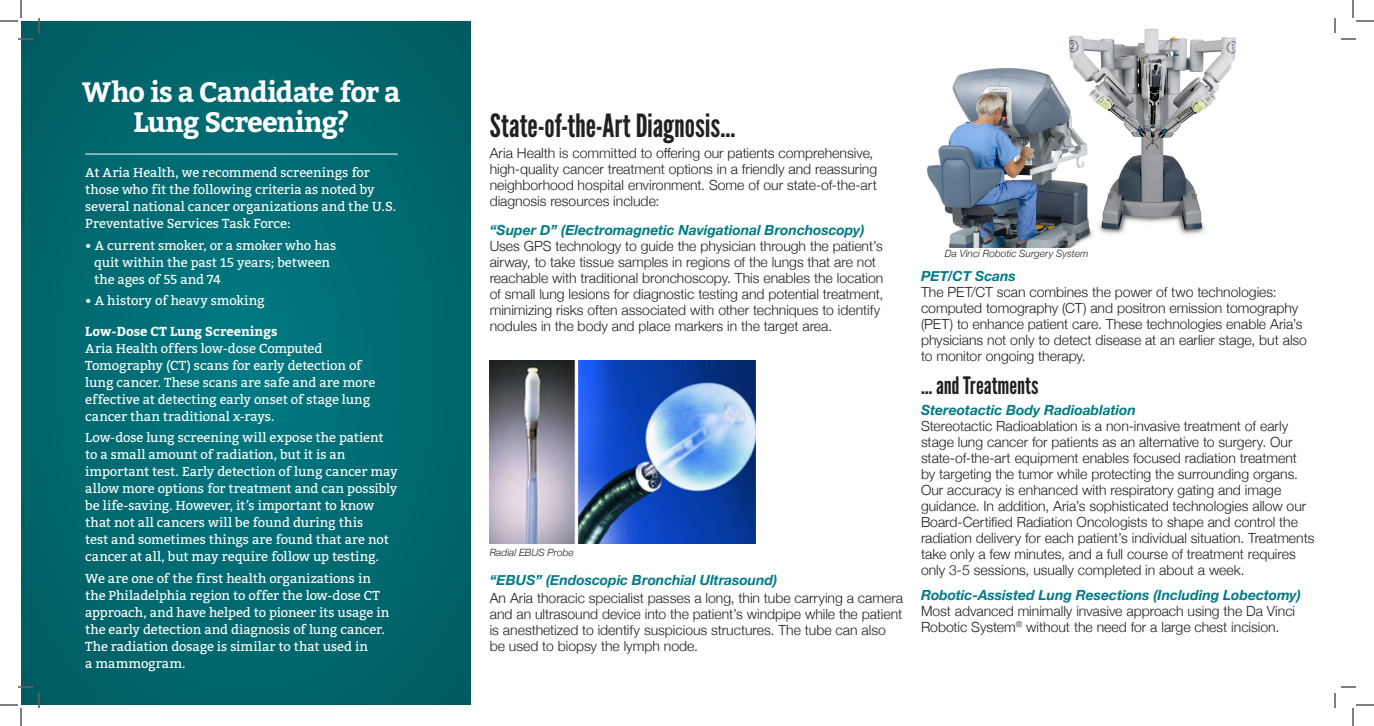
<style>
.page{position:relative;width:1374px;height:726px;background:#fff}
.page>*{position:absolute;margin:0;border:0;box-sizing:border-box;transform-origin:0 0}
.t1{font:32px "League Gothic";color:#231f20}
.t2{font:700 28px/30px "Bitter";letter-spacing:-.03em;color:#fff;text-align:center}
.t3{font:24px "League Gothic";color:#231f20}
.t4{font:300 14px/16px "Helvetica Neue";color:#231f20}
.t5{font:italic 700 14px "Helvetica Neue";letter-spacing:-.005em;color:#007b85}
.t6{font:13px/17px "Bitter";letter-spacing:-.005em;color:#fff}
.t7{font:700 13px "Bitter";letter-spacing:.005em;color:#fff}
.t8{font:italic 300 10px "Helvetica Neue";letter-spacing:.005em;color:#231f20}
</style>
<div class="page">
<svg style="left:21px;top:21px;width:450px;height:684px;background:#006970"></svg>
<hr style="left:85px;top:154px;width:313px;height:1px;background:#fff">
<img style="left:490px;top:360px;width:265px;height:184px">
<img style="left:927px;top:28px;width:309px;height:220px">
<svg style="left:0;top:0;width:40px;height:40px"></svg>
<svg style="left:0;top:686px;width:40px;height:40px"></svg>
<svg style="left:1334px;top:0;width:40px;height:40px"></svg>
<svg style="left:1334px;top:686px;width:40px;height:40px"></svg>
<p class="t2" style="left:82px;top:77px;width:320px">Who is a Candidate for a<br>Lung Screening?</p>
<p class="t6" style="left:85px;top:164px;width:312px">At Aria Health, we recommend screenings for those who fit the following criteria as noted by several national cancer organizations and the U.S.<br>Preventative Services Task Force:</p>
<p class="t6" style="left:94px;top:237px;width:243px;text-indent:-9px">• A current smoker, or a smoker who has quit within the past 15 years; between the ages of 55 and 74</p>
<p class="t6" style="left:85px;top:292px;width:181px">• A history of heavy smoking</p>
<p class="t7" style="left:85px;top:323px;width:194px">Low-Dose CT Lung Screenings</p>
<p class="t6" style="left:85px;top:340px;width:292px">Aria Health offers low-dose Computed Tomography (CT) scans for early detection of lung cancer. These scans are safe and are more effective at detecting early onset of stage lung cancer than traditional x-rays.</p>
<p class="t6" style="left:85px;top:429px;width:314px">Low-dose lung screening will expose the patient to a small amount of radiation, but it is an important test. Early detection of lung cancer may allow more options for treatment and can possibly be life-saving. However, it’s important to know that not all cancers will be found during this<br>test and sometimes things are found that are not cancer at all, but may require follow up testing.</p>
<p class="t6" style="left:85px;top:570px;width:306px">We are one of the first health organizations in the Philadelphia region to offer the low-dose CT approach, and have helped to pioneer its usage in the early detection and diagnosis of lung cancer.<br>The radiation dosage is similar to that used in<br>a mammogram.</p>
<p class="t1" style="left:490px;top:107px;width:247px">State-of-the-Art Diagnosis...</p>
<p class="t4" style="left:490px;top:144px;width:389px">Aria Health is committed to offering our patients comprehensive, high-quality cancer treatment options in a friendly and reassuring neighborhood hospital environment. Some of our state-of-the-art diagnosis resources include:</p>
<p class="t5" style="left:490px;top:219px;width:376px">“Super D” (Electromagnetic Navigational Bronchoscopy)</p>
<p class="t4" style="left:490px;top:238px;width:395px">Uses GPS technology to guide the physician through the patient’s airway, to take tissue samples in regions of the lungs that are not reachable with traditional bronchoscopy. This enables the location of small lung lesions for diagnostic testing and potential treatment, minimizing risks often associated with other techniques to identify nodules in the body and place markers in the target area.</p>
<p class="t8" style="left:490px;top:544px;width:85px">Radial EBUS Probe</p>
<p class="t5" style="left:490px;top:569px;width:289px">“EBUS” (Endoscopic Bronchial Ultrasound)</p>
<p class="t4" style="left:490px;top:589px;width:415px">An Aria thoracic specialist passes a long, thin tube carrying a camera and an ultrasound device into the patient’s windpipe while the patient is anesthetized to identify suspicious structures. The tube can also be used to biopsy the lymph node.</p>
<p class="t8" style="left:945px;top:246px;width:145px">Da Vinci Robotic Surgery System</p>
<p class="t5" style="left:921px;top:265px;width:96px">PET/CT Scans</p>
<p class="t4" style="left:921px;top:283px;width:388px">The PET/CT scan combines the power of two technologies: computed tomography (CT) and positron emission tomography (PET) to enhance patient care. These technologies enable Aria’s physicians not only to detect disease at an earlier stage, but also to monitor ongoing therapy.</p>
<p class="t3" style="left:921px;top:371px;width:119px">… and Treatments</p>
<p class="t5" style="left:921px;top:399px;width:217px">Stereotactic Body Radioablation</p>
<p class="t4" style="left:921px;top:417px;width:395px">Stereotactic Radioablation is a non-invasive treatment of early stage lung cancer for patients as an alternative to surgery. Our state-of-the-art equipment enables focused radiation treatment by targeting the tumor while protecting the surrounding organs.<br>Our accuracy is enhanced with respiratory gating and image guidance. In addition, Aria’s sophisticated technologies allow our Board-Certified Radiation Oncologists to shape and control the radiation delivery for each patient’s individual situation. Treatments take only a few minutes, and a full course of treatment requires only 3-5 sessions, usually completed in about a week.</p>
<p class="t5" style="left:921px;top:584px;width:381px">Robotic-Assisted Lung Resections (Including Lobectomy)</p>
<p class="t4" style="left:921px;top:602px;width:376px">Most advanced minimally invasive approach using the Da Vinci<br>Robotic System<sup>®</sup> without the need for a large chest incision.</p>
</div>
